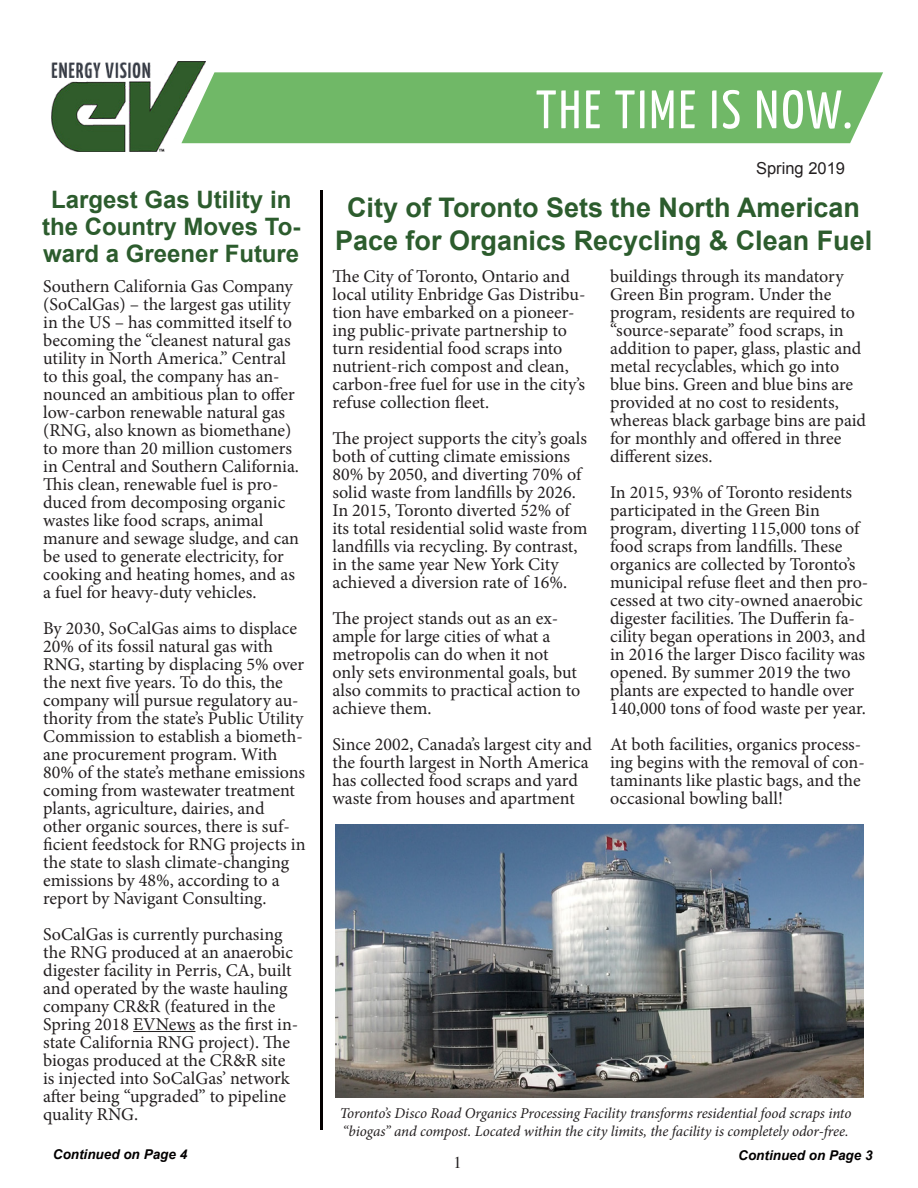
<style>
.page{position:relative;width:918px;height:1188px;background:#fff}
.page>*{position:absolute;margin:0;border:0;box-sizing:border-box;transform-origin:0 0}
.t1{font:54px "Yanone Kaffeesatz";letter-spacing:.05em;color:#fff}
.t2{font:700 27px/32.4px "Arial";color:#2c5c2d;text-align:center}
.t3{font:700 24px/27px "Arial";color:#2c5c2d;text-align:center}
.t4{font:18px/18px "Minion Pro";color:#231f20}
.t5{font:16.5px "Arial";color:#231f20}
.t6{font:16.5px "Times";color:#231f20}
.t7{font:italic 15px/18px "Minion Pro";letter-spacing:-.01em;color:#231f20}
.t8{font:italic 700 13.5px "Arial";color:#030001}
</style>
<div class="page">
<hr style="left:320px;top:190px;width:3px;height:940px;background:#030000">
<hr style="left:133px;top:1031px;width:62px;height:1px;background:#231f20">
<img style="left:336px;top:824px;width:528px;height:274px">
<img style="left:52px;top:62px;width:154px;height:89px">
<div style="left:181px;top:72px;width:702px;height:71px;background:#70b867"></div>
<p class="t1" style="left:536px;top:77px;width:318px">THE TIME IS NOW.</p>
<p class="t5" style="left:756px;top:157px;width:90px">Spring 2019</p>
<p class="t3" style="left:42px;top:186px;width:260px">Largest Gas Utility in the Country Moves To&shy;ward a Greener Future</p>
<p class="t2" style="left:335px;top:192px;width:539px">City of Toronto Sets the North American<br>Pace for Organics Recycling &amp; Clean Fuel</p>
<p class="t4" style="left:333px;top:268px;width:254px">The City of Toronto, Ontario and local utility Enbridge Gas Distribu&shy;tion have embarked on a pioneer&shy;ing public-private partnership to turn residential food scraps into nutrient-rich compost and clean, carbon-free fuel for use in the city’s refuse collection fleet.</p>
<p class="t4" style="left:333px;top:430px;width:256px">The project supports the city’s goals both of cutting climate emissions 80% by 2050, and diverting 70% of solid waste from landfills by 2026.</p>
<p class="t4" style="left:333px;top:502px;width:256px">In 2015, Toronto diverted 52% of its total residential solid waste from landfills via recycling. By contrast, in the same year New York City achieved a diversion rate of 16%.</p>
<p class="t4" style="left:333px;top:610px;width:249px">The project stands out as an ex&shy;ample for large cities of what a metropolis can do when it not only sets environmental goals, but also commits to practical action to achieve them.</p>
<p class="t4" style="left:333px;top:736px;width:261px">Since 2002, Canada’s largest city and the fourth largest in North America has collected food scraps and yard waste from houses and apartment</p>
<p class="t4" style="left:610px;top:268px;width:235px">buildings through its mandatory</p>
<p class="t4" style="left:610px;top:286px;width:257px">Green Bin program. Under the program, residents are required to “source-separate” food scraps, in addition to paper, glass, plastic and metal recyclables, which go into blue bins. Green and blue bins are provided at no cost to residents, whereas black garbage bins are paid for monthly and offered in three different sizes.</p>
<p class="t4" style="left:610px;top:484px;width:260px">In 2015, 93% of Toronto residents participated in the Green Bin program, diverting 115,000 tons of food scraps from landfills. These organics are collected by Toronto’s municipal refuse fleet and then pro&shy;cessed at two city-owned anaerobic digester facilities. The Dufferin fa&shy;cility began operations in 2003, and in 2016 the larger Disco facility was opened. By summer 2019 the two plants are expected to handle over 140,000 tons of food waste per year.</p>
<p class="t4" style="left:610px;top:736px;width:256px">At both facilities, organics process&shy;ing begins with the removal of con&shy;taminants like plastic bags, and the occasional bowling ball!</p>
<p class="t4" style="left:43px;top:277px;width:257px">Southern California Gas Company (SoCalGas) – the largest gas utility in the US – has committed itself to becoming the “cleanest natural gas utility in North America.” Central to this goal, the company has an&shy;nounced an ambitious plan to offer low-carbon renewable natural gas (RNG, also known as biomethane) to more than 20 million customers in Central and Southern California.<br>This clean, renewable fuel is pro&shy;duced from decomposing organic wastes like food scraps, animal manure and sewage sludge, and can be used to generate electricity, for cooking and heating homes, and as a fuel for heavy-duty vehicles.</p>
<p class="t4" style="left:43px;top:619px;width:264px">By 2030, SoCalGas aims to displace 20% of its fossil natural gas with RNG, starting by displacing 5% over the next five years. To do this, the company will pursue regulatory au&shy;thority from the state’s Public Utility Commission to establish a biometh&shy;ane procurement program. With 80% of the state’s methane emissions coming from wastewater treatment plants, agriculture, dairies, and other organic sources, there is suf&shy;ficient feedstock for RNG projects in the state to slash climate-changing emissions by 48%, according to a report by Navigant Consulting.</p>
<p class="t4" style="left:43px;top:925px;width:257px">SoCalGas is currently purchasing the RNG produced at an anaerobic digester facility in Perris, CA, built and operated by the waste hauling company CR&amp;R (featured in the<br>Spring 2018 EVNews as the first in&shy;state California RNG project). The biogas produced at the CR&amp;R site is injected into SoCalGas’ network after being “upgraded” to pipeline quality RNG.</p>
<p class="t7" style="left:340px;top:1104px;width:513px">Toronto’s Disco Road Organics Processing Facility transforms residential food scraps into “biogas” and compost. Located within the city limits, the facility is completely odor-free.</p>
<p class="t8" style="left:738px;top:1146px;width:136px">Continued on Page 3</p>
<p class="t8" style="left:53px;top:1145px;width:136px">Continued on Page 4</p>
<p class="t6" style="left:454px;top:1147px;width:10px">1</p>
</div>
